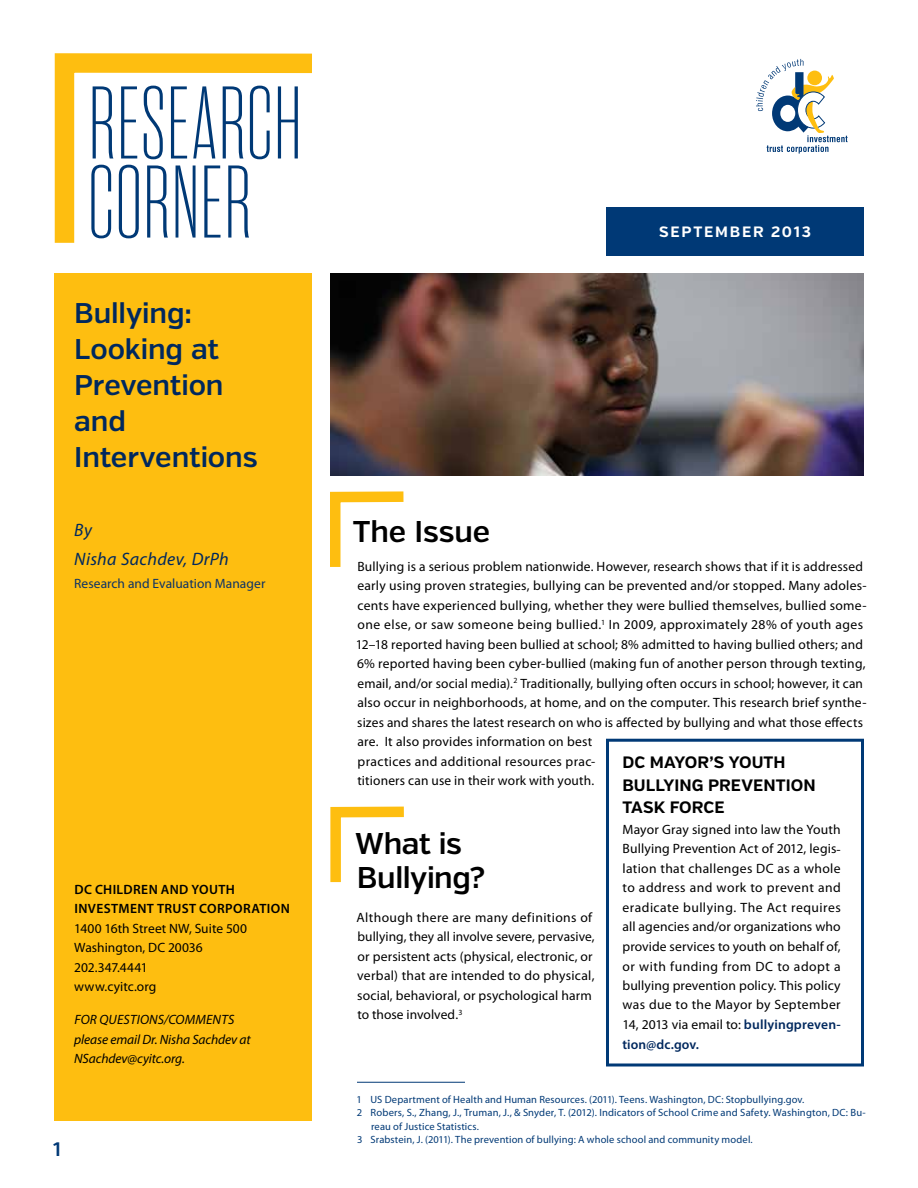
<style>
.page{position:relative;width:918px;height:1188px;background:#fff}
.page>*{position:absolute;margin:0;border:0;box-sizing:border-box;transform-origin:0 0}
.t1{font:100 102.9px/79.1px "Rama Gothic M";letter-spacing:.01em;color:#003976}
.t2{font:600 30px/34.5px "Verb";letter-spacing:-.015em;color:#000}
.t3{font:600 28.5px/36px "Verb";letter-spacing:-.005em;color:#00285e}
.t4{font:600 19.5px "Verb";color:#003976}
.t5{font:italic 18px/28.5px "Myriad Pro";letter-spacing:.02em;color:#00285e}
.t6{font:700 16.5px/22.5px "Verb";letter-spacing:.005em;color:#000}
.t7{font:700 15px "Verb";letter-spacing:.12em;color:#fff}
.t8{font:13.5px/19.5px "Myriad Pro";letter-spacing:.015em;color:#000}
.t9{font:italic 13.5px/19.5px "Myriad Pro";letter-spacing:-.005em;color:#000}
.t10{font:600 13.5px/19.5px "Myriad Pro";letter-spacing:.03em;color:#000}
.t11{font:13.5px "Myriad Pro";letter-spacing:.005em;color:#0d3366}
.t12{font:10.5px "Myriad Pro";letter-spacing:.015em;color:#003976}
.s1{font-weight:600;color:#00285e}
</style>
<div class="page">
<img style="left:330px;top:274px;width:534px;height:201px">
<div style="left:54px;top:274px;width:258px;height:847px;background:#febe10"></div>
<svg style="left:756px;top:59px;width:92px;height:95px"></svg>
<hr style="left:357px;top:1082px;width:108px;height:1px;background:#003976">
<div style="left:606px;top:207px;width:258px;height:49px;background:#003976"></div>
<div style="left:606px;top:739px;width:258px;height:327px;border:3px solid #003976"></div>
<svg style="left:54px;top:53px;width:258px;height:190px"></svg>
<svg style="left:330px;top:491px;width:74px;height:76px"></svg>
<svg style="left:330px;top:806px;width:74px;height:77px"></svg>
<h1 class="t1" style="left:88px;top:85px;width:216px">RESEARCH<br>CORNER</h1>
<h3 class="t3" style="left:74px;top:296px;width:185px">Bullying:<br>Looking at<br>Prevention and<br>Interventions</h3>
<h3 class="t5" style="left:74px;top:516px;width:156px">By<br>Nisha Sachdev, DrPh</h3>
<p class="t11" style="left:74px;top:575px;width:193px">Research and Evaluation Manager</p>
<p class="t10" style="left:74px;top:879px;width:217px">DC CHILDREN AND YOUTH<br>INVESTMENT TRUST CORPORATION</p>
<p class="t8" style="left:74px;top:918px;width:174px">1400 16th Street NW, Suite 500<br>Washington, DC 20036<br>202.347.4441<br>www.cyitc.org</p>
<p class="t9" style="left:74px;top:1010px;width:178px">FOR QUESTIONS/COMMENTS please email Dr. Nisha Sachdev at<br>NSachdev@cyitc.org.</p>
<h3 class="t4" style="left:53px;top:1138px;width:9px">1</h3>
<p class="t7" style="left:659px;top:223px;width:153px">SEPTEMBER 2013</p>
<h2 class="t2" style="left:353px;top:514px;width:139px">The Issue</h2>
<p class="t8" style="left:356px;top:556px;width:512px">Bullying is a serious problem nationwide. However, research shows that if it is addressed early using proven strategies, bullying can be prevented and/or stopped. Many adoles&shy;cents have experienced bullying, whether they were bullied themselves, bullied some&shy;one else, or saw someone being bullied.<sup>1</sup> In 2009, approximately 28% of youth ages 12–18 reported having been bullied at school; 8% admitted to having bullied others; and 6% reported having been cyber-bullied (making fun of another person through texting, email, and/or social media).<sup>2</sup> Traditionally, bullying often occurs in school; however, it can also occur in neighborhoods, at home, and on the computer. This research brief synthe&shy;sizes and shares the latest research on who is affected by bullying and what those effects are. It also provides information on best<br>practices and additional resources prac-<br>titioners can use in their work with youth.</p>
<p class="t6" style="left:622px;top:752px;width:195px">DC MAYOR’S YOUTH<br>BULLYING PREVENTION<br>TASK FORCE</p>
<p class="t8" style="left:622px;top:820px;width:220px;text-align:justify">Mayor Gray signed into law the Youth Bullying Prevention Act of 2012, legis&shy;lation that challenges DC as a whole to address and work to prevent and eradicate bullying. The Act requires all agencies and/or organizations who provide services to youth on behalf of, or with funding from DC to adopt a bullying prevention policy. This policy was due to the Mayor by September 14, 2013 via email to: <span class="s1">bullyingpreven&shy;tion@dc.gov.</span></p>
<h2 class="t2" style="left:355px;top:826px;width:132px">What is<br>Bullying?</h2>
<p class="t8" style="left:357px;top:907px;width:240px">Although there are many definitions of bullying, they all involve severe, pervasive, or persistent acts (physical, electronic, or verbal) that are intended to do physical, social, behavioral, or psychological harm to those involved.<sup>3</sup></p>
<p class="t12" style="left:356px;top:1093px;width:450px">1 US Department of Health and Human Resources. (2011). Teens. Washington, DC: Stopbullying.gov.</p>
<p class="t12" style="left:357px;top:1106px;width:510px">2 Robers, S., Zhang, J., Truman, J., &amp; Snyder, T. (2012). Indicators of School Crime and Safety. Washington, DC: Bu-</p>
<p class="t12" style="left:371px;top:1120px;width:109px">reau of Justice Statistics.</p>
<p class="t12" style="left:357px;top:1133px;width:397px">3 Srabstein, J. (2011). The prevention of bullying: A whole school and community model.</p>
</div>
